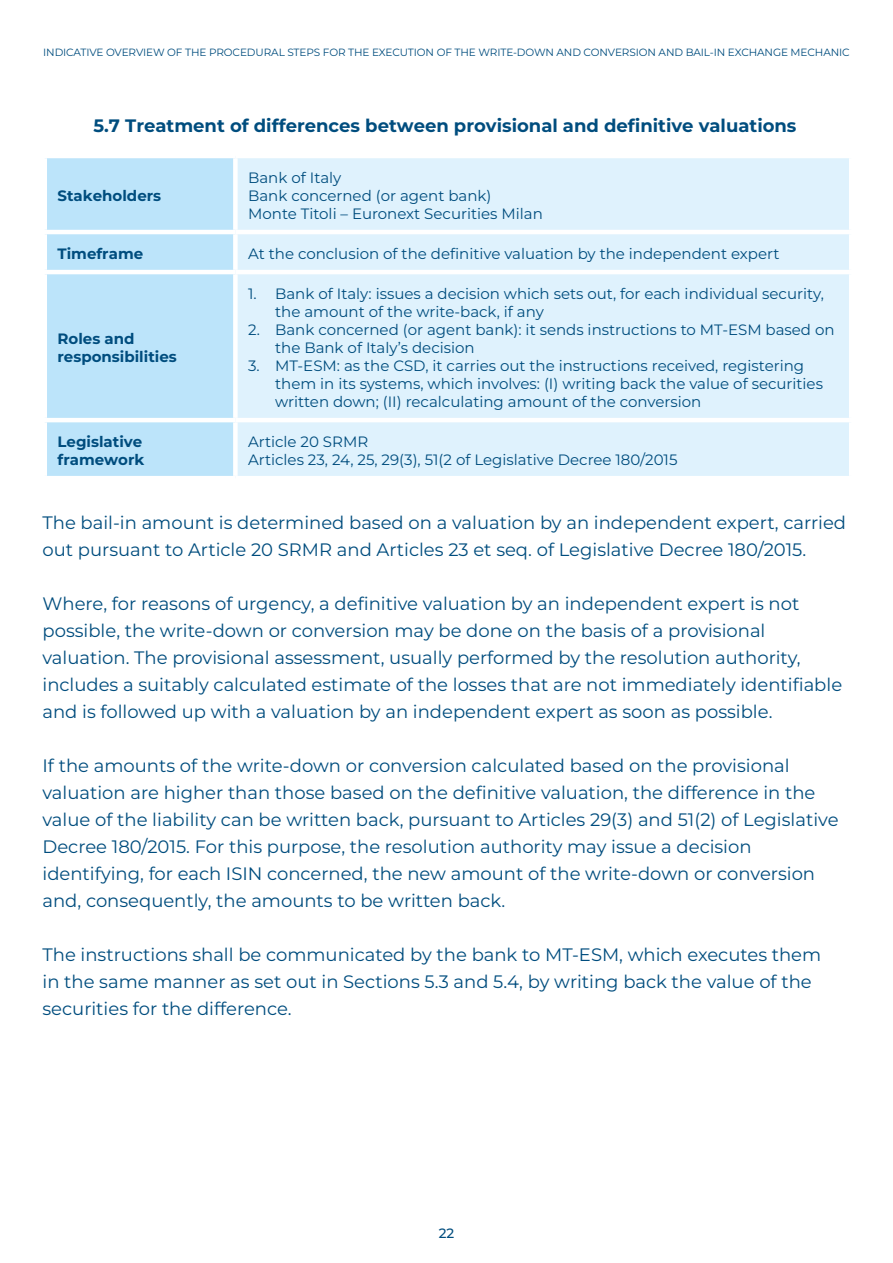
<style>
.page{position:relative;width:893px;height:1263px;background:#fff}
.page>*{position:absolute;margin:0;border:0;box-sizing:border-box;transform-origin:0 0}
.Testo_corrente{font:18px/27px "Montserrat";color:#004d7e}
.Testo_corrente-2{font:100 18px "Montserrat";color:#004d7e}
.t1{font:15px/18px "Montserrat";color:#004d7e}
.t2{font:100 15px/18px "Montserrat";color:#004d7e}
.t3{font:100 13.5px "Montserrat";color:#014d7e}
.t4{font:10.5px "Montserrat";letter-spacing:-.01em;color:#014d7e}
</style>
<div class="page">
<div style="left:47px;top:158px;width:186px;height:318px;background:#bce4fa"></div>
<div style="left:238px;top:158px;width:611px;height:318px;background:#dff2fd"></div>
<hr style="left:43px;top:230px;width:192px;height:4px;background:#fff">
<hr style="left:235px;top:230px;width:618px;height:4px;background:#fff">
<hr style="left:43px;top:270px;width:192px;height:4px;background:#fff">
<hr style="left:235px;top:270px;width:618px;height:4px;background:#fff">
<hr style="left:43px;top:418px;width:192px;height:4px;background:#fff">
<hr style="left:235px;top:418px;width:618px;height:4px;background:#fff">
<p class="t4" style="left:43px;top:45px;width:808px">INDICATIVE OVERVIEW OF THE PROCEDURAL STEPS FOR THE EXECUTION OF THE WRITE-DOWN AND CONVERSION AND BAIL-IN EXCHANGE MECHANIC</p>
<p class="Testo_corrente-2" style="left:94px;top:114px;width:704px">5.7 Treatment of differences between provisional and definitive valuations</p>
<p class="t2" style="left:58px;top:187px;width:105px">Stakeholders</p>
<p class="t1" style="left:248px;top:168px;width:95px">Bank of Italy</p>
<p class="t1" style="left:248px;top:186px;width:245px">Bank concerned (or agent bank)</p>
<p class="t1" style="left:248px;top:204px;width:296px">Monte Titoli – Euronext Securities Milan</p>
<p class="t2" style="left:58px;top:245px;width:87px">Timeframe</p>
<p class="t1" style="left:248px;top:244px;width:533px">At the conclusion of the definitive valuation by the independent expert</p>
<p class="t2" style="left:58px;top:330px;width:121px">Roles and responsibilities</p>
<p class="t1" style="left:275px;top:284px;width:550px;text-indent:-27px">1. Bank of Italy: issues a decision which sets out, for each individual security, the amount of the write-back, if any</p>
<p class="t1" style="left:275px;top:320px;width:561px;text-indent:-27px">2. Bank concerned (or agent bank): it sends instructions to MT-ESM based on the Bank of Italy’s decision</p>
<p class="t1" style="left:275px;top:356px;width:549px;text-indent:-27px">3. MT-ESM: as the CSD, it carries out the instructions received, registering them in its systems, which involves: (I) writing back the value of securities written down; (II) recalculating amount of the conversion</p>
<p class="t2" style="left:58px;top:433px;width:88px">Legislative framework</p>
<p class="t1" style="left:248px;top:432px;width:122px">Article 20 SRMR</p>
<p class="t1" style="left:248px;top:450px;width:431px">Articles 23, 24, 25, 29(3), 51(2 of Legislative Decree 180/2015</p>
<p class="Testo_corrente" style="left:43px;top:508px;width:805px">The bail-in amount is determined based on a valuation by an independent expert, carried out pursuant to Article 20 SRMR and Articles 23 et seq. of Legislative Decree 180/2015.</p>
<p class="Testo_corrente" style="left:43px;top:589px;width:801px">Where, for reasons of urgency, a definitive valuation by an independent expert is not possible, the write-down or conversion may be done on the basis of a provisional valuation. The provisional assessment, usually performed by the resolution authority, includes a suitably calculated estimate of the losses that are not immediately identifiable and is followed up with a valuation by an independent expert as soon as possible.</p>
<p class="Testo_corrente" style="left:43px;top:751px;width:797px">If the amounts of the write-down or conversion calculated based on the provisional valuation are higher than those based on the definitive valuation, the difference in the value of the liability can be written back, pursuant to Articles 29(3) and 51(2) of Legislative Decree 180/2015. For this purpose, the resolution authority may issue a decision identifying, for each ISIN concerned, the new amount of the write-down or conversion and, consequently, the amounts to be written back.</p>
<p class="Testo_corrente" style="left:43px;top:940px;width:780px">The instructions shall be communicated by the bank to MT-ESM, which executes them in the same manner as set out in Sections 5.3 and 5.4, by writing back the value of the securities for the difference.</p>
<p class="t3" style="left:439px;top:1224px;width:17px">22</p>
</div>
